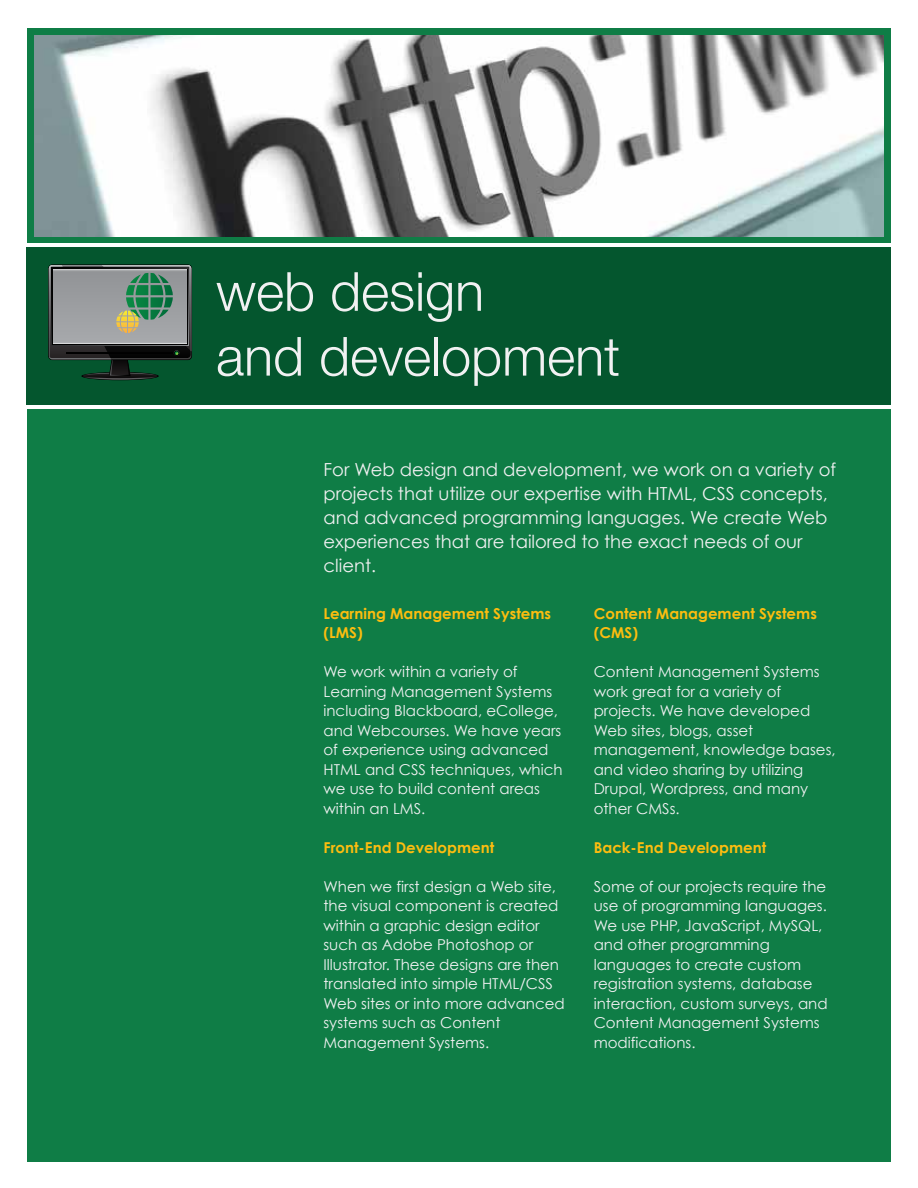
<style>
.page{position:relative;width:918px;height:1188px;background:#fff}
.page>*{position:absolute;margin:0;border:0;box-sizing:border-box;transform-origin:0 0}
.t1{font:300 54px/64.8px "Helvetica Neue";color:#f1f1f2}
.t2{font:18px/24px "Century Gothic";color:#f1f1f2}
.t3{font:15px/19.5px "Century Gothic";color:#f1f1f2}
.t4{font:700 15px/19.5px "Century Gothic";color:#fdbd10}
</style>
<div class="page">
<div style="left:27px;top:28px;width:864px;height:1134px;background:#0f7d46"></div>
<div style="left:27px;top:244px;width:864px;height:165px;background:linear-gradient(to right,#fff,#fff)"></div>
<div style="left:27px;top:248px;width:864px;height:157px;background:#04562e"></div>
<img style="left:35px;top:35px;width:848px;height:201px">
<svg style="left:48px;top:264px;width:144px;height:96px"></svg>
<svg style="left:49px;top:265px;width:142px;height:115px;background:#62766b"></svg>
<h1 class="t1" style="left:216px;top:255px;width:406px">web design<br>and development</h1>
<p class="t2" style="left:324px;top:457px;width:514px">For Web design and development, we work on a variety of projects that utilize our expertise with HTML, CSS concepts, and advanced programming languages. We create Web experiences that are tailored to the exact needs of our client.</p>
<p class="t4" style="left:324px;top:603px;width:229px">Learning Management Systems (LMS)</p>
<p class="t3" style="left:324px;top:662px;width:241px">We work within a variety of<br>Learning Management Systems including Blackboard, eCollege, and Webcourses. We have years of experience using advanced<br>HTML and CSS techniques, which we use to build content areas within an LMS.</p>
<p class="t4" style="left:324px;top:837px;width:172px">Front-End Development</p>
<p class="t3" style="left:324px;top:876px;width:243px">When we first design a Web site, the visual component is created within a graphic design editor such as Adobe Photoshop or<br>Illustrator. These designs are then translated into simple HTML/CSS<br>Web sites or into more advanced systems such as Content<br>Management Systems.</p>
<p class="t4" style="left:594px;top:603px;width:225px">Content Management Systems (CMS)</p>
<p class="t3" style="left:594px;top:662px;width:243px">Content Management Systems work great for a variety of projects. We have developed<br>Web sites, blogs, asset management, knowledge bases, and video sharing by utilizing<br>Drupal, Wordpress, and many other CMSs.</p>
<p class="t4" style="left:594px;top:837px;width:174px">Back-End Development</p>
<p class="t3" style="left:594px;top:876px;width:235px">Some of our projects require the use of programming languages.<br>We use PHP, JavaScript, MySQL, and other programming languages to create custom registration systems, database interaction, custom surveys, and<br>Content Management Systems modifications.</p>
</div>
